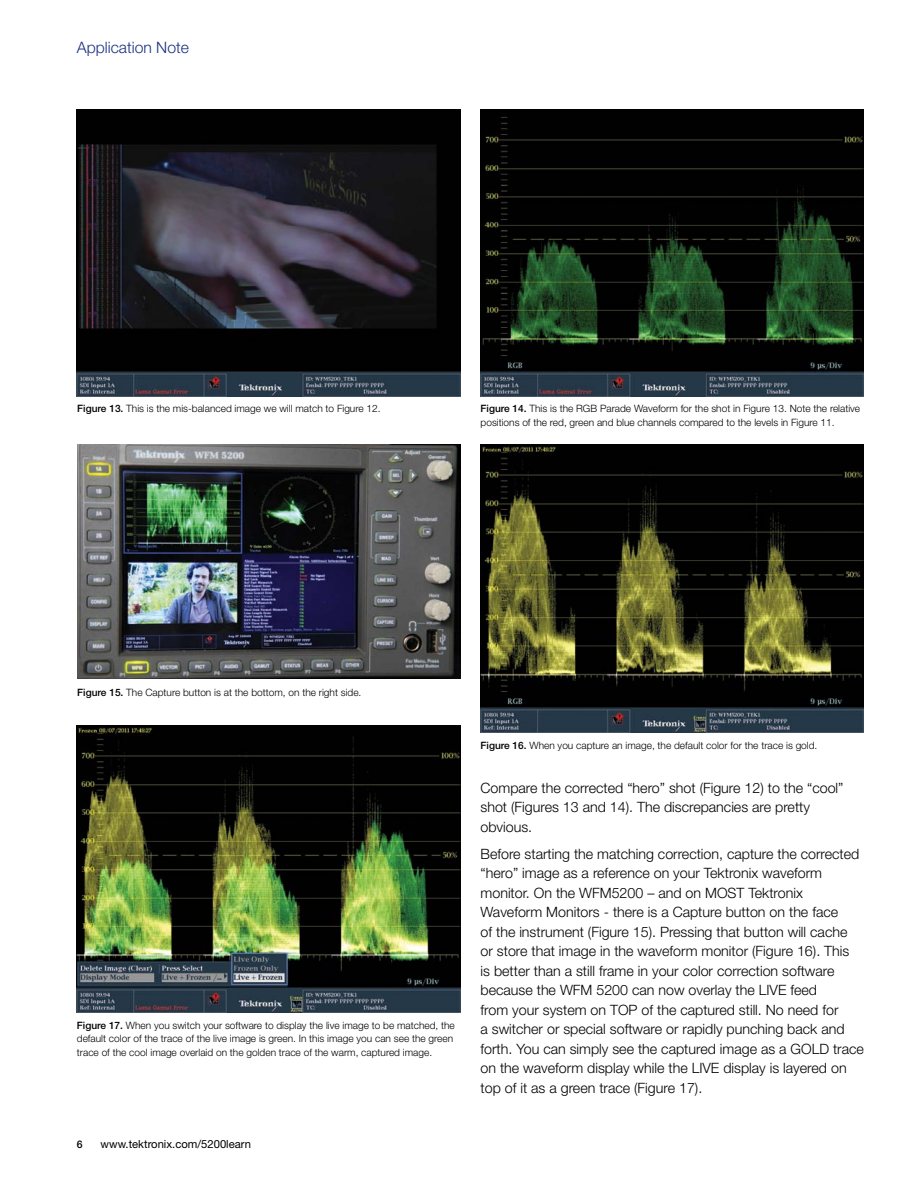
<style>
.page{position:relative;width:918px;height:1188px;background:#fff}
.page>*{position:absolute;margin:0;border:0;box-sizing:border-box;transform-origin:0 0}
.t1{font:300 15.75px "Helvetica Neue";color:#1b3281}
.t2{font:300 14.25px/19.5px "Helvetica Neue";color:#000}
.t3{font:11.25px "Helvetica Neue";color:#000}
.t4{font:500 10.5px "Helvetica Neue";color:#000}
.t5{font:300 10.2px/13.5px "Helvetica Neue";color:#000}
.s1{font-weight:500}
</style>
<div class="page">
<img style="left:77px;top:109px;width:383px;height:288px">
<img style="left:481px;top:109px;width:383px;height:288px">
<img style="left:77px;top:445px;width:383px;height:234px">
<img style="left:77px;top:726px;width:383px;height:287px">
<img style="left:481px;top:445px;width:383px;height:287px">
<p class="t1" style="left:77px;top:37px;width:114px">Application Note</p>
<p class="t5" style="left:77px;top:402px;width:305px"><span class="s1">Figure 13.</span> This is the mis-balanced image we will match to Figure 12.</p>
<p class="t5" style="left:481px;top:402px;width:381px"><span class="s1">Figure 14.</span> This is the RGB Parade Waveform for the shot in Figure 13. Note the relative positions of the red, green and blue channels compared to the levels in Figure 11.</p>
<p class="t5" style="left:77px;top:685px;width:286px"><span class="s1">Figure 15.</span> The Capture button is at the bottom, on the right side.</p>
<p class="t5" style="left:77px;top:1018px;width:379px"><span class="s1">Figure 17.</span> When you switch your software to display the live image to be matched, the default color of the trace of the live image is green. In this image you can see the green trace of the cool image overlaid on the golden trace of the warm, captured image.</p>
<p class="t4" style="left:77px;top:1138px;width:7px">6</p>
<p class="t3" style="left:101px;top:1138px;width:152px">www.tektronix.com/5200learn</p>
<p class="t5" style="left:481px;top:738px;width:338px"><span class="s1">Figure 16.</span> When you capture an image, the default color for the trace is gold.</p>
<p class="t2" style="left:481px;top:778px;width:365px">Compare the corrected “hero” shot (Figure 12) to the “cool” shot (Figures 13 and 14). The discrepancies are pretty obvious.</p>
<p class="t2" style="left:481px;top:844px;width:385px">Before starting the matching correction, capture the corrected “hero” image as a reference on your Tektronix waveform monitor. On the WFM5200 – and on MOST Tektronix Waveform Monitors - there is a Capture button on the face<br>of the instrument (Figure 15). Pressing that button will cache<br>or store that image in the waveform monitor (Figure 16). This<br>is better than a still frame in your color correction software because the WFM 5200 can now overlay the LIVE feed<br>from your system on TOP of the captured still. No need for<br>a switcher or special software or rapidly punching back and forth. You can simply see the captured image as a GOLD trace on the waveform display while the LIVE display is layered on top of it as a green trace (Figure 17).</p>
</div>
